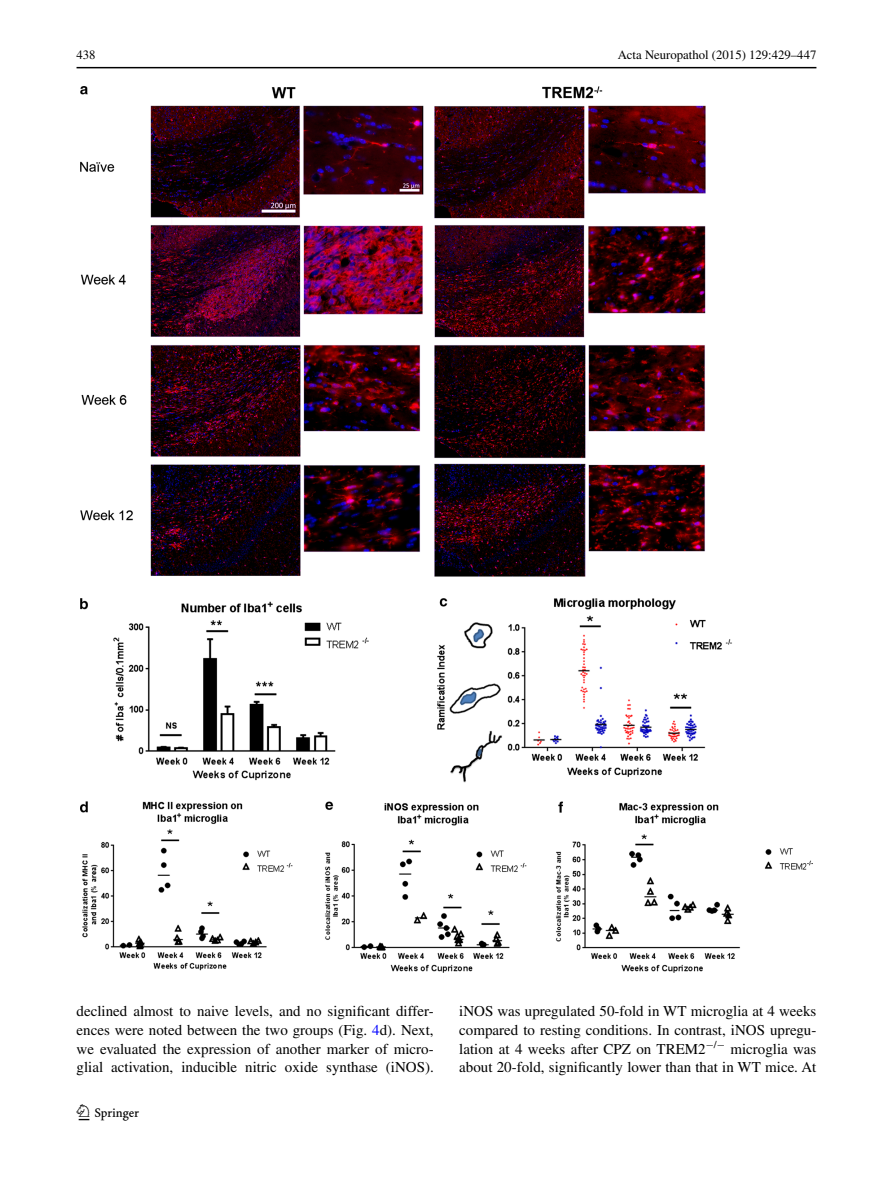
<style>
.page{position:relative;width:893px;height:1187px;background:#fff}
.page>*{position:absolute;margin:0;border:0;box-sizing:border-box;transform-origin:0 0}
.t1{font:22.5px "Springnew";color:#000}
.t2{font:15px/18.8px "Times";color:#000;text-align:justify}
.t3{font:12.75px "Times";color:#000}
.s1{color:#00f}
</style>
<div class="page">
<hr style="left:77px;top:67px;width:739px;height:1px;background:#000">
<img style="left:81px;top:87px;width:731px;height:885px">
<p class="t3" style="left:77px;top:48px;width:21px">438</p>
<p class="t3" style="left:618px;top:48px;width:200px">Acta Neuropathol (2015) 129:429–447</p>
<p class="t2" style="left:77px;top:1001px;width:359px">declined almost to naive levels, and no significant differ&shy;ences were noted between the two groups (Fig. <span class="s1">4</span>d). Next, we evaluated the expression of another marker of micro&shy;glial activation, inducible nitric oxide synthase (iNOS).</p>
<p class="t2" style="left:459px;top:1001px;width:359px">iNOS was upregulated 50-fold in WT microglia at 4 weeks compared to resting conditions. In contrast, iNOS upregu&shy;lation at 4 weeks after CPZ on TREM2<sup>−</sup><sup>/</sup><sup>−</sup> microglia was about 20-fold, significantly lower than that in WT mice. At</p>
<h1 class="t1" style="left:79px;top:1104px;width:62px">1 3</h1>
</div>
